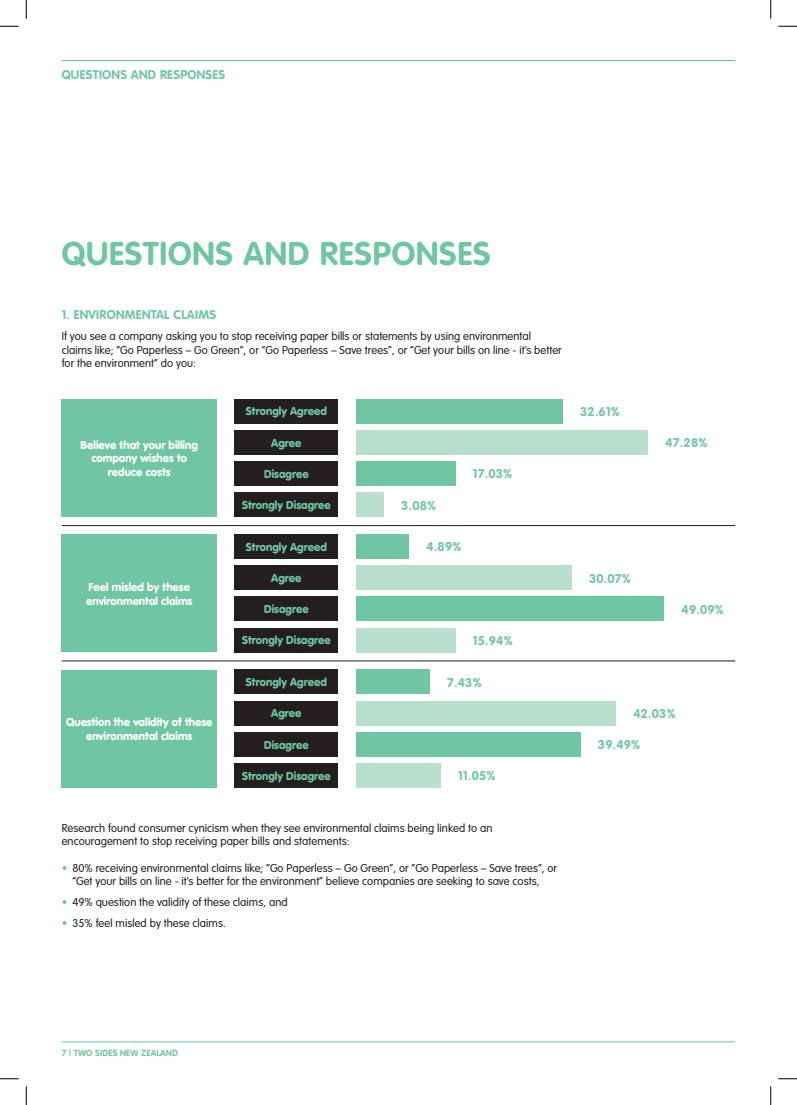
<style>
.page{position:relative;width:797px;height:1105px;background:#fff}
.page>*{position:absolute;margin:0;border:0;box-sizing:border-box;transform-origin:0 0}
.t1{font:700 32.5px "VAG Rounded";letter-spacing:.025em;color:#70c6a2}
.t2{font:700 12.5px "VAG Rounded";letter-spacing:.02em;color:#70c6a2}
.t3{font:300 11.25px/13.8px "VAG Rounded";letter-spacing:.005em;color:#231f20}
.t4{font:900 11.25px "VAG Rounded";letter-spacing:.005em;color:#70c6a2}
.t5{font:900 11.25px/13.8px "VAG Rounded";letter-spacing:.005em;color:#fff;text-align:center}
.t6{font:700 8.75px "VAG Rounded";letter-spacing:.02em;color:#70c6a2}
.s1{color:#70c6a2}
</style>
<div class="page">
<hr style="left:62px;top:1041px;width:673px;height:1px;background:#70c6a2">
<hr style="left:62px;top:60px;width:673px;height:1px;background:#70c6a2">
<div style="left:234px;top:399px;width:104px;height:24px;background:#231f20"></div>
<div style="left:234px;top:534px;width:104px;height:24px;background:#231f20"></div>
<div style="left:234px;top:670px;width:104px;height:24px;background:#231f20"></div>
<div style="left:234px;top:430px;width:104px;height:24px;background:#231f20"></div>
<div style="left:234px;top:566px;width:104px;height:24px;background:#231f20"></div>
<div style="left:234px;top:701px;width:104px;height:24px;background:#231f20"></div>
<div style="left:234px;top:461px;width:104px;height:24px;background:#231f20"></div>
<div style="left:234px;top:597px;width:104px;height:24px;background:#231f20"></div>
<div style="left:234px;top:732px;width:104px;height:24px;background:#231f20"></div>
<div style="left:234px;top:493px;width:104px;height:24px;background:#231f20"></div>
<div style="left:234px;top:628px;width:104px;height:24px;background:#231f20"></div>
<div style="left:234px;top:763px;width:104px;height:24px;background:#231f20"></div>
<div style="left:62px;top:399px;width:155px;height:118px;background:#70c6a2"></div>
<div style="left:62px;top:534px;width:155px;height:118px;background:#70c6a2"></div>
<div style="left:62px;top:670px;width:155px;height:117px;background:#70c6a2"></div>
<div style="left:356px;top:399px;width:206px;height:24px;background:#70c6a2"></div>
<div style="left:356px;top:534px;width:53px;height:24px;background:#70c6a2"></div>
<div style="left:356px;top:670px;width:73px;height:24px;background:#70c6a2"></div>
<div style="left:356px;top:430px;width:292px;height:24px;background:#b9e0cc"></div>
<div style="left:356px;top:566px;width:215px;height:24px;background:#b9e0cc"></div>
<div style="left:356px;top:701px;width:259px;height:24px;background:#b9e0cc"></div>
<div style="left:356px;top:461px;width:99px;height:24px;background:#70c6a2"></div>
<div style="left:356px;top:597px;width:308px;height:24px;background:#70c6a2"></div>
<div style="left:356px;top:732px;width:224px;height:24px;background:#70c6a2"></div>
<div style="left:356px;top:493px;width:27px;height:24px;background:#b9e0cc"></div>
<div style="left:356px;top:628px;width:99px;height:24px;background:#b9e0cc"></div>
<div style="left:356px;top:763px;width:84px;height:24px;background:#b9e0cc"></div>
<hr style="left:62px;top:525px;width:673px;height:1px;background:#231f20">
<hr style="left:62px;top:661px;width:673px;height:1px;background:#231f20">
<svg style="left:0;top:25px;width:19px;height:2px"></svg>
<svg style="left:778px;top:25px;width:19px;height:2px"></svg>
<svg style="left:0;top:1078px;width:19px;height:1px"></svg>
<svg style="left:778px;top:1078px;width:19px;height:1px"></svg>
<svg style="left:25px;top:0;width:2px;height:19px"></svg>
<svg style="left:25px;top:1086px;width:2px;height:19px"></svg>
<svg style="left:770px;top:0;width:1px;height:19px"></svg>
<svg style="left:770px;top:1086px;width:1px;height:19px"></svg>
<p class="t2" style="left:62px;top:67px;width:165px">QUESTIONS AND RESPONSES</p>
<h1 class="t1" style="left:62px;top:234px;width:430px">QUESTIONS AND RESPONSES</h1>
<p class="t2" style="left:62px;top:307px;width:156px">1. ENVIRONMENTAL CLAIMS</p>
<p class="t3" style="left:62px;top:329px;width:501px">If you see a company asking you to stop receiving paper bills or statements by using environmental claims like; “Go Paperless – Go Green”, or “Go Paperless – Save trees”, or “Get your bills on line - it’s better for the environment” do you:</p>
<p class="t5" style="left:81px;top:437px;width:119px">Believe that your billing company wishes to reduce costs</p>
<p class="t5" style="left:86px;top:580px;width:108px;text-align:left">Feel misled by these environmental claims</p>
<p class="t5" style="left:66px;top:715px;width:148px">Question the validity of these environmental claims</p>
<p class="t4" style="left:246px;top:405px;width:82px">Strongly Agreed</p>
<p class="t4" style="left:271px;top:436px;width:32px">Agree</p>
<p class="t4" style="left:264px;top:467px;width:46px">Disagree</p>
<p class="t4" style="left:242px;top:498px;width:90px">Strongly Disagree</p>
<p class="t4" style="left:246px;top:540px;width:82px">Strongly Agreed</p>
<p class="t4" style="left:271px;top:571px;width:32px">Agree</p>
<p class="t4" style="left:264px;top:602px;width:46px">Disagree</p>
<p class="t4" style="left:242px;top:634px;width:90px">Strongly Disagree</p>
<p class="t4" style="left:246px;top:675px;width:82px">Strongly Agreed</p>
<p class="t4" style="left:271px;top:707px;width:32px">Agree</p>
<p class="t4" style="left:264px;top:738px;width:46px">Disagree</p>
<p class="t4" style="left:242px;top:769px;width:90px">Strongly Disagree</p>
<p class="t2" style="left:401px;top:498px;width:36px">3.08%</p>
<p class="t2" style="left:473px;top:467px;width:41px">17.03%</p>
<p class="t2" style="left:426px;top:540px;width:36px">4.89%</p>
<p class="t2" style="left:473px;top:633px;width:41px">15.94%</p>
<p class="t2" style="left:447px;top:675px;width:36px">7.43%</p>
<p class="t2" style="left:458px;top:768px;width:39px">11.05%</p>
<p class="t3" style="left:62px;top:821px;width:432px">Research found consumer cynicism when they see environmental claims being linked to an encouragement to stop receiving paper bills and statements:</p>
<p class="t3" style="left:72px;top:861px;width:486px;text-indent:-11px"><span class="s1">•</span> 80% receiving environmental claims like; “Go Paperless – Go Green”, or “Go Paperless – Save trees”, or “Get your bills on line - it’s better for the environment” believe companies are seeking to save costs,</p>
<p class="t3" style="left:62px;top:895px;width:227px"><span class="s1">•</span> 49% question the validity of these claims, and</p>
<p class="t3" style="left:62px;top:916px;width:166px"><span class="s1">•</span> 35% feel misled by these claims.</p>
<p class="t2" style="left:580px;top:404px;width:41px">32.61%</p>
<p class="t2" style="left:665px;top:435px;width:43px">47.28%</p>
<p class="t2" style="left:589px;top:571px;width:43px">30.07%</p>
<p class="t2" style="left:681px;top:602px;width:44px">49.09%</p>
<p class="t2" style="left:633px;top:706px;width:44px">42.03%</p>
<p class="t2" style="left:598px;top:737px;width:44px">39.49%</p>
<p class="t6" style="left:62px;top:1048px;width:118px">7 | TWO SIDES NEW ZEALAND</p>
</div>
